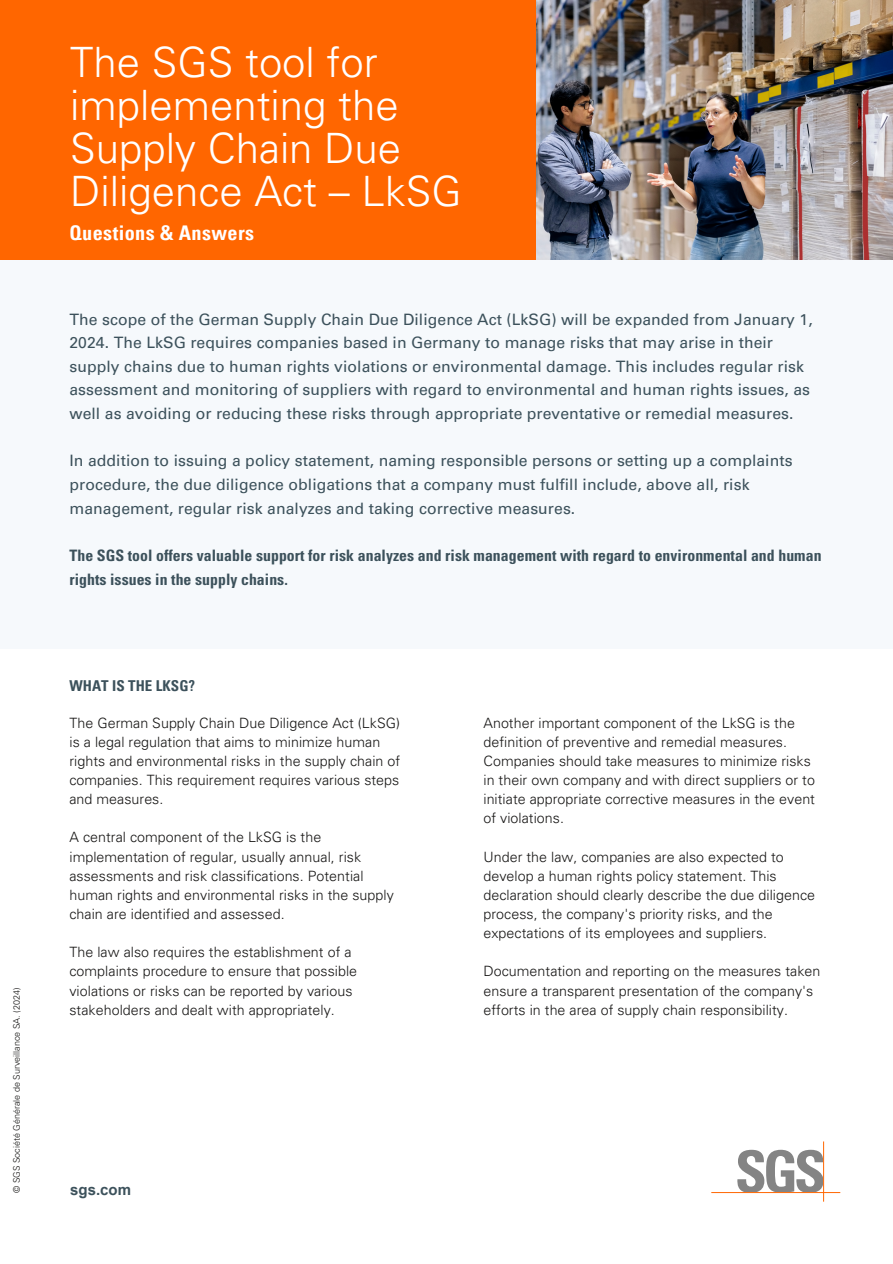
<style>
.page{position:relative;width:893px;height:1264px;background:#fff}
.page>*{position:absolute;margin:0;border:0;box-sizing:border-box;transform-origin:0 0}
.t1{font:300 41.85px/42.8px "Univers LT Pro 45";color:#fff}
.t2{font:700 condensed 20.25px "Univers LT Pro";letter-spacing:.02em;color:#fff}
.t3{font:15.75px/23.7px "Univers LT Pro 55 Roman";letter-spacing:.005em;color:#3c515b}
.t4{font:700 condensed 15.75px/23.7px "Univers LT Std";letter-spacing:.005em;color:#3c515b}
.t5{font:700 condensed 15px "Univers LT Pro";letter-spacing:.005em;color:#3c515b}
.t6{font:700 15px "Arial";color:#3c515b}
.t7{font:300 14.25px/19.2px "Univers LT Pro 45";letter-spacing:.005em;color:#171615}
.t8{font:300 9px "Univers LT Std";color:#171615}
</style>
<div class="page">
<img style="left:536px;top:0;width:356px;height:260px">
<svg style="left:711px;top:1141px;width:129px;height:60px"></svg>
<div style="left:0;top:0;width:536px;height:261px;background:#f60"></div>
<div style="left:0;top:261px;width:892px;height:388px;background:#f6f9fc"></div>
<h4 class="t8" style="left:13px;top:1192px;width:207px;rotate:-90deg">© SGS Société Générale de Surveillance SA. (2024)</h4>
<h5 class="t1" style="left:70px;top:47px;width:393px">The SGS tool for implementing the<br>Supply Chain Due<br>Diligence Act – LkSG</h5>
<h5 class="t2" style="left:69px;top:226px;width:186px">Questions &amp; Answers</h5>
<h2 class="t3" style="left:69px;top:309px;width:744px">The scope of the German Supply Chain Due Diligence Act (LkSG) will be expanded from January 1, 2024. The LkSG requires companies based in Germany to manage risks that may arise in their supply chains due to human rights violations or environmental damage. This includes regular risk assessment and monitoring of suppliers with regard to environmental and human rights issues, as well as avoiding or reducing these risks through appropriate preventative or remedial measures.</h2>
<h5 class="t3" style="left:69px;top:451px;width:724px">In addition to issuing a policy statement, naming responsible persons or setting up a complaints procedure, the due diligence obligations that a company must fulfill include, above all, risk management, regular risk analyzes and taking corrective measures.</h5>
<h5 class="t4" style="left:69px;top:545px;width:753px">The SGS tool offers valuable support for risk analyzes and risk management with regard to environmental and human rights issues in the supply chains.</h5>
<p class="t5" style="left:69px;top:679px;width:127px">WHAT IS THE LKSG?</p>
<h3 class="t7" style="left:69px;top:715px;width:332px">The German Supply Chain Due Diligence Act (LkSG) is a legal regulation that aims to minimize human rights and environmental risks in the supply chain of companies. This requirement requires various steps and measures.</h3>
<h5 class="t7" style="left:69px;top:829px;width:326px">A central component of the LkSG is the implementation of regular, usually annual, risk assessments and risk classifications. Potential human rights and environmental risks in the supply chain are identified and assessed.</h5>
<h5 class="t7" style="left:69px;top:944px;width:289px">The law also requires the establishment of a complaints procedure to ensure that possible violations or risks can be reported by various stakeholders and dealt with appropriately.</h5>
<h1 class="t6" style="left:70px;top:1181px;width:62px">sgs.com</h1>
<h5 class="t7" style="left:483px;top:715px;width:333px">Another important component of the LkSG is the definition of preventive and remedial measures.<br>Companies should take measures to minimize risks in their own company and with direct suppliers or to initiate appropriate corrective measures in the event of violations.</h5>
<h5 class="t7" style="left:483px;top:848px;width:333px">Under the law, companies are also expected to develop a human rights policy statement. This declaration should clearly describe the due diligence process, the company's priority risks, and the expectations of its employees and suppliers.</h5>
<p class="t7" style="left:483px;top:963px;width:338px">Documentation and reporting on the measures taken ensure a transparent presentation of the company's efforts in the area of supply chain responsibility.</p>
</div>
